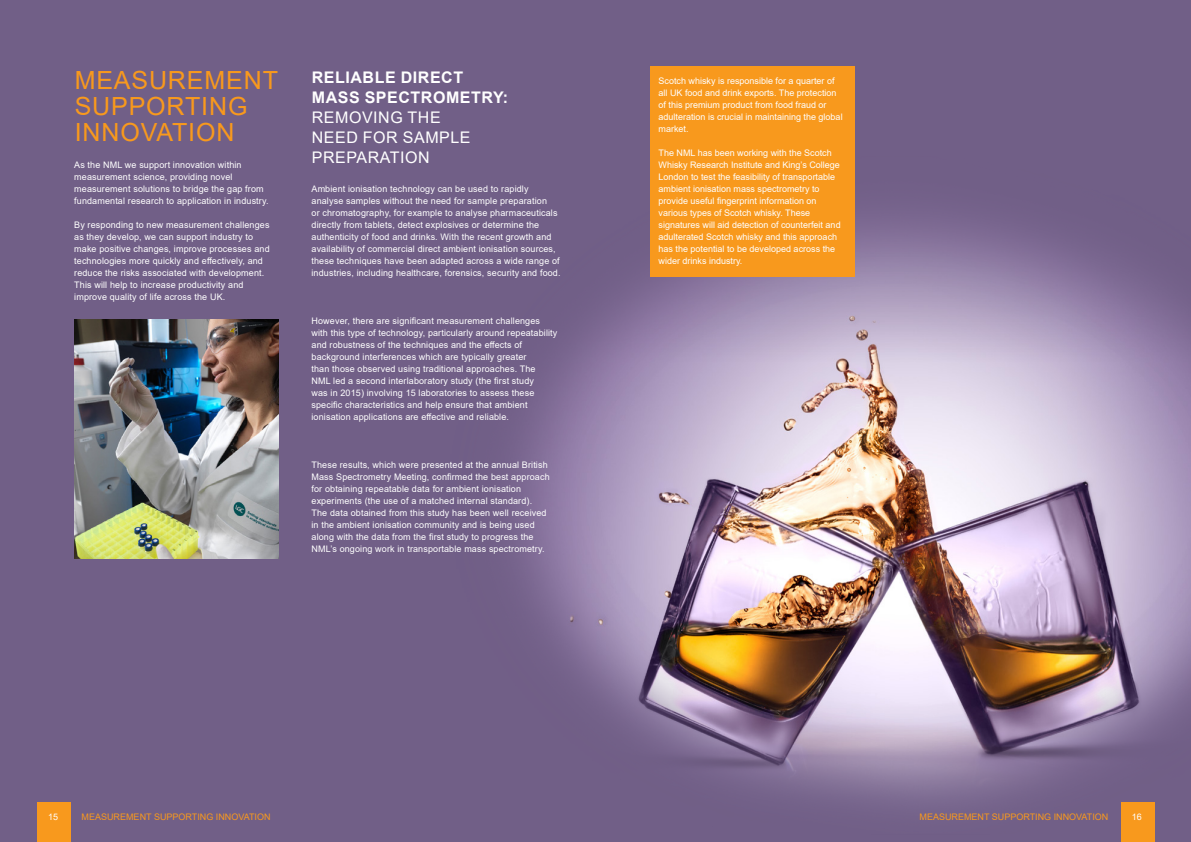
<style>
.page{position:relative;width:1191px;height:842px;background:#715f87}
.page>*{position:absolute;margin:0;border:0;box-sizing:border-box;transform-origin:0 0}
.t1{font:25px/26px "Arial";letter-spacing:.035em;color:#f8991d}
.t2{font:16px/20px "Arial";letter-spacing:.035em;color:#fff}
.t3{font:700 16px/20px "Arial";letter-spacing:.035em;color:#fff}
.t4{font:9px/12px "Arial";letter-spacing:.015em;color:#fff}
.t5{font:9px "Arial";color:#f8991d}
</style>
<div class="page">
<img style="left:519px;top:108px;width:672px;height:734px">
<img style="left:74px;top:320px;width:205px;height:238px">
<div style="left:37px;top:802px;width:34px;height:40px;background:#f8991d"></div>
<div style="left:650px;top:66px;width:204px;height:210px;background:#f8991d"></div>
<div style="left:1121px;top:802px;width:33px;height:40px;background:#f8991d"></div>
<h1 class="t1" style="left:75px;top:67px;width:205px">MEASUREMENT<br>SUPPORTING<br>INNOVATION</h1>
<p class="t4" style="left:74px;top:159px;width:196px">As the NML we support innovation within measurement science, providing novel measurement solutions to bridge the gap from fundamental research to application in industry.</p>
<p class="t4" style="left:74px;top:219px;width:197px">By responding to new measurement challenges as they develop, we can support industry to make positive changes, improve processes and technologies more quickly and effectively, and reduce the risks associated with development.<br>This will help to increase productivity and improve quality of life across the UK.</p>
<h2 class="t3" style="left:312px;top:67px;width:198px">RELIABLE DIRECT<br>MASS SPECTROMETRY:</h2>
<h2 class="t2" style="left:312px;top:107px;width:160px">REMOVING THE<br>NEED FOR SAMPLE<br>PREPARATION</h2>
<p class="t4" style="left:311px;top:183px;width:250px">Ambient ionisation technology can be used to rapidly analyse samples without the need for sample preparation<br>or chromatography, for example to analyse pharmaceuticals directly from tablets, detect explosives or determine the authenticity of food and drinks. With the recent growth and availability of commercial direct ambient ionisation sources, these techniques have been adapted across a wide range of industries, including healthcare, forensics, security and food.</p>
<p class="t4" style="left:311px;top:315px;width:247px">However, there are significant measurement challenges with this type of technology, particularly around repeatability and robustness of the techniques and the effects of background interferences which are typically greater<br>than those observed using traditional approaches. The<br>NML led a second interlaboratory study (the first study<br>was in 2015) involving 15 laboratories to assess these specific characteristics and help ensure that ambient ionisation applications are effective and reliable.</p>
<p class="t4" style="left:311px;top:459px;width:240px">These results, which were presented at the annual British Mass Spectrometry Meeting, confirmed the best approach for obtaining repeatable data for ambient ionisation experiments (the use of a matched internal standard).<br>The data obtained from this study has been well received in the ambient ionisation community and is being used along with the data from the first study to progress the NML’s ongoing work in transportable mass spectrometry.</p>
<p class="t4" style="left:658px;top:75px;width:186px">Scotch whisky is responsible for a quarter of all UK food and drink exports. The protection of this premium product from food fraud or adulteration is crucial in maintaining the global market.</p>
<p class="t4" style="left:658px;top:147px;width:184px">The NML has been working with the Scotch Whisky Research Institute and King’s College London to test the feasibility of transportable ambient ionisation mass spectrometry to provide useful fingerprint information on various types of Scotch whisky. These signatures will aid detection of counterfeit and adulterated Scotch whisky and this approach has the potential to be developed across the wider drinks industry.</p>
<p class="t4" style="left:48px;top:811px;width:12px">15</p>
<p class="t5" style="left:82px;top:810px;width:190px">MEASUREMENT SUPPORTING INNOVATION</p>
<p class="t5" style="left:919px;top:810px;width:190px">MEASUREMENT SUPPORTING INNOVATION</p>
<p class="t4" style="left:1132px;top:811px;width:12px">16</p>
</div>
